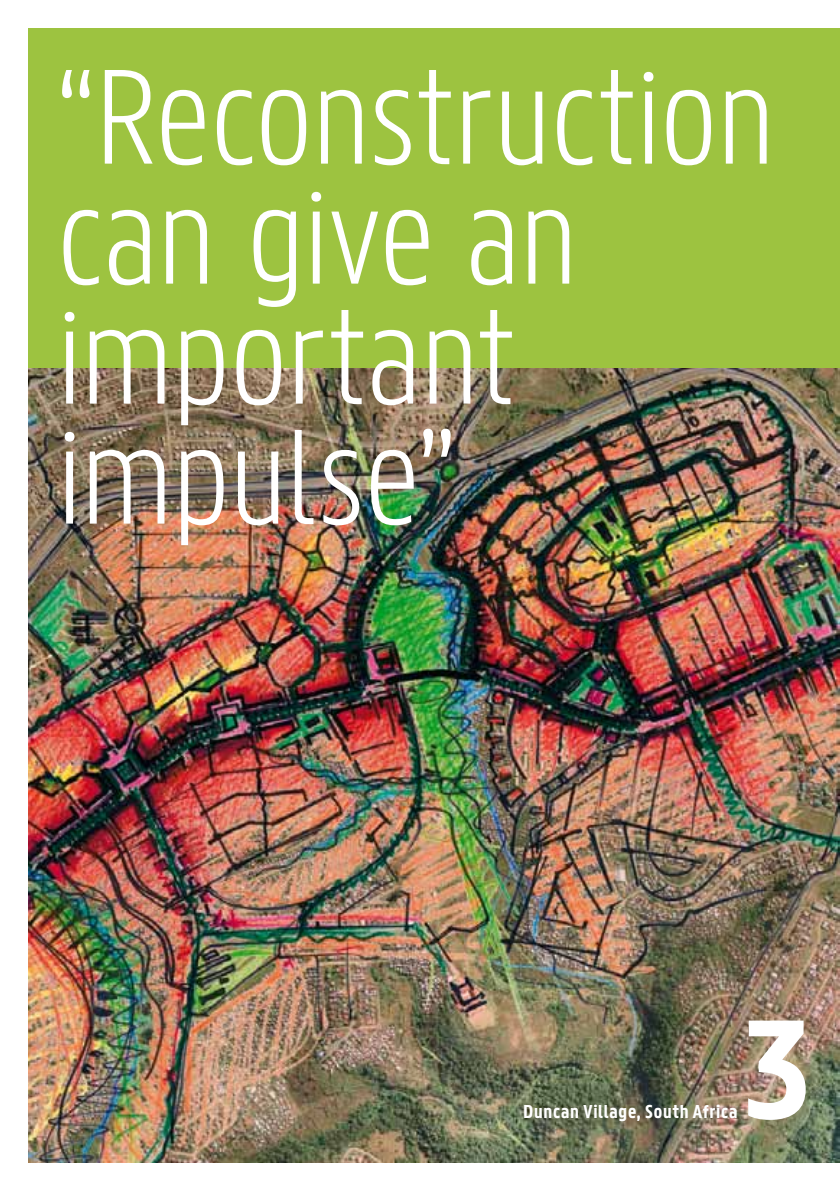
<style>
.page{position:relative;width:840px;height:1191px;background:#fff}
.page>*{position:absolute;margin:0;border:0;box-sizing:border-box;transform-origin:0 0}
.t1{font:700 150px "Panno Text";color:#fff}
.t2{font:300 144px/120px "Panno Text";letter-spacing:-.02em;color:#fff}
.t3{font:700 20px "Panno Text";letter-spacing:.01em;color:#fff}
</style>
<div class="page">
<div style="left:28px;top:28px;width:811px;height:1134px;background:#9dc340"></div>
<img style="left:28px;top:369px;width:811px;height:793px">
<p class="t2" style="left:56px;top:61px;width:722px">“Reconstruction can give an important impulse”</p>
<p class="t3" style="left:522px;top:1100px;width:216px">Duncan Village, South Africa</p>
<p class="t1" style="left:741px;top:983px;width:72px">3</p>
</div>
